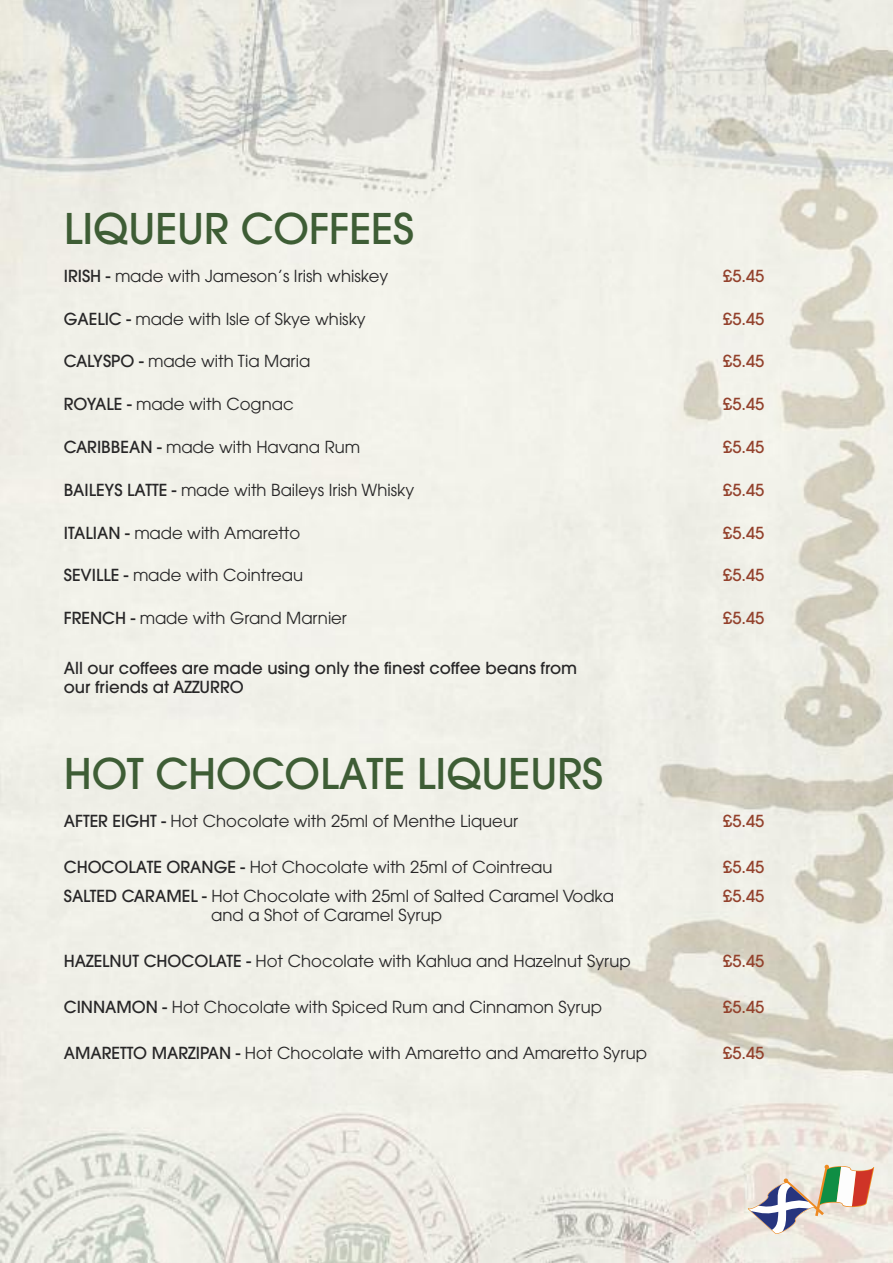
<style>
.page{position:relative;width:893px;height:1263px;background:#fff}
.page>*{position:absolute;margin:0;border:0;box-sizing:border-box;transform-origin:0 0}
.t1{font:500 42px "Avant Garde";color:#3e5d35}
.t2{font:16.5px "Avant Garde";color:#272627}
.t3{font:500 16.5px "Avant Garde";color:#93412c}
.t4{font:500 16.5px/19.5px "Avant Garde";color:#272627}
.s1{font-weight:500}
</style>
<div class="page">
<img style="left:0;top:0;width:893px;height:1263px">
<svg style="left:744px;top:1161px;width:130px;height:73px;background:#cfc6be"></svg>
<h1 class="t1" style="left:64px;top:213px;width:352px">LIQUEUR COFFEES</h1>
<p class="t2" style="left:64px;top:269px;width:326px"><span class="s1">IRISH -</span> made with Jameson’s Irish whiskey</p>
<p class="t3" style="left:723px;top:269px;width:43px">£5.45</p>
<p class="t2" style="left:64px;top:312px;width:303px"><span class="s1">GAELIC -</span> made with Isle of Skye whisky</p>
<p class="t3" style="left:723px;top:312px;width:43px">£5.45</p>
<p class="t2" style="left:64px;top:355px;width:248px"><span class="s1">CALYSPO -</span> made with Tia Maria</p>
<p class="t3" style="left:723px;top:355px;width:43px">£5.45</p>
<p class="t2" style="left:64px;top:398px;width:231px"><span class="s1">ROYALE -</span> made with Cognac</p>
<p class="t3" style="left:723px;top:398px;width:43px">£5.45</p>
<p class="t2" style="left:64px;top:441px;width:298px"><span class="s1">CARIBBEAN -</span> made with Havana Rum</p>
<p class="t3" style="left:723px;top:441px;width:43px">£5.45</p>
<p class="t2" style="left:64px;top:484px;width:352px"><span class="s1">BAILEYS LATTE -</span> made with Baileys Irish Whisky</p>
<p class="t3" style="left:723px;top:484px;width:43px">£5.45</p>
<p class="t2" style="left:64px;top:526px;width:238px"><span class="s1">ITALIAN -</span> made with Amaretto</p>
<p class="t3" style="left:723px;top:526px;width:43px">£5.45</p>
<p class="t2" style="left:64px;top:569px;width:241px"><span class="s1">SEVILLE -</span> made with Cointreau</p>
<p class="t3" style="left:723px;top:569px;width:43px">£5.45</p>
<p class="t2" style="left:64px;top:612px;width:285px"><span class="s1">FRENCH -</span> made with Grand Marnier</p>
<p class="t3" style="left:723px;top:612px;width:43px">£5.45</p>
<p class="t4" style="left:64px;top:659px;width:515px">All our coffees are made using only the finest coffee beans from our friends at AZZURRO</p>
<h1 class="t1" style="left:64px;top:758px;width:541px">HOT CHOCOLATE LIQUEURS</h1>
<p class="t2" style="left:64px;top:815px;width:456px"><span class="s1">AFTER EIGHT -</span> Hot Chocolate with 25ml of Menthe Liqueur</p>
<p class="t3" style="left:723px;top:815px;width:43px">£5.45</p>
<p class="t2" style="left:64px;top:861px;width:490px"><span class="s1">CHOCOLATE ORANGE -</span> Hot Chocolate with 25ml of Cointreau</p>
<p class="t3" style="left:723px;top:861px;width:43px">£5.45</p>
<p class="t2" style="left:64px;top:889px;width:552px"><span class="s1">SALTED CARAMEL -</span> Hot Chocolate with 25ml of Salted Caramel Vodka</p>
<p class="t3" style="left:723px;top:889px;width:43px">£5.45</p>
<p class="t2" style="left:211px;top:909px;width:232px">and a Shot of Caramel Syrup</p>
<p class="t2" style="left:64px;top:955px;width:569px"><span class="s1">HAZELNUT CHOCOLATE -</span> Hot Chocolate with Kahlua and Hazelnut Syrup</p>
<p class="t3" style="left:723px;top:955px;width:43px">£5.45</p>
<p class="t2" style="left:64px;top:1001px;width:540px"><span class="s1">CINNAMON -</span> Hot Chocolate with Spiced Rum and Cinnamon Syrup</p>
<p class="t3" style="left:723px;top:1001px;width:43px">£5.45</p>
<p class="t2" style="left:64px;top:1047px;width:585px"><span class="s1">AMARETTO MARZIPAN -</span> Hot Chocolate with Amaretto and Amaretto Syrup</p>
<p class="t3" style="left:723px;top:1047px;width:43px">£5.45</p>
</div>
